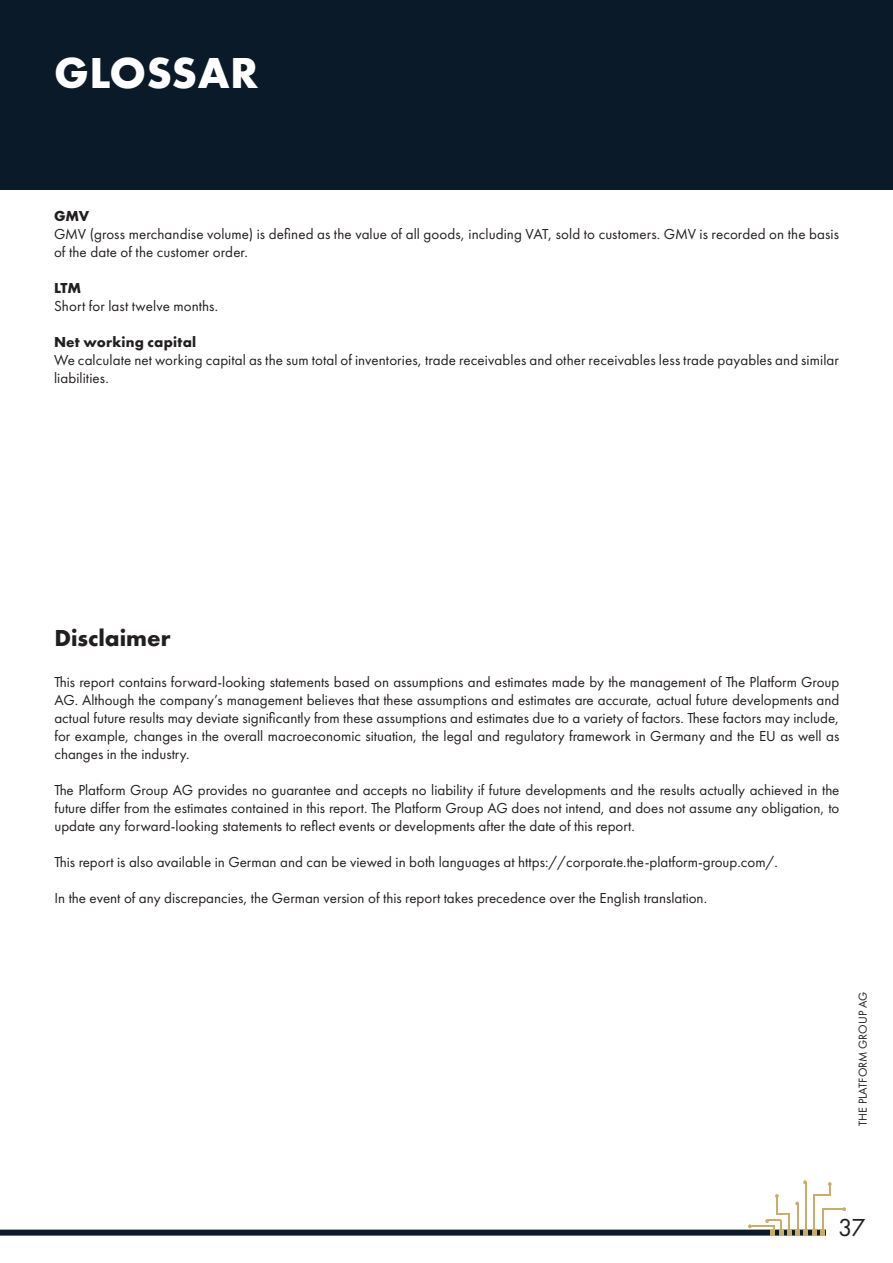
<style>
.page{position:relative;width:893px;height:1263px;background:#fff}
.page>*{position:absolute;margin:0;border:0;box-sizing:border-box;transform-origin:0 0}
.t1{font:700 45px "Futura PT";letter-spacing:.01em;color:#fff}
.t2{font:25.5px "Futura PT";color:#231f20}
.t3{font:700 24px "Futura PT";color:#231f20}
.t4{font:15px/18px "Futura PT";color:#231f20;text-align:justify}
.t5{font:700 15px "Futura PT";letter-spacing:.015em;color:#231f20}
.t6{font:12px "Futura PT";color:#231f20}
</style>
<div class="page">
<div style="left:0;top:1229px;width:826px;height:6px;background:#0b1a29"></div>
<svg style="left:747px;top:1180px;width:99px;height:55px"></svg>
<div style="left:0;top:0;width:893px;height:189px;background:#0b1a29"></div>
<h1 class="t1" style="left:54px;top:44px;width:206px">GLOSSAR</h1>
<p class="t5" style="left:54px;top:206px;width:37px">GMV</p>
<p class="t4" style="left:54px;top:225px;width:786px">GMV (gross merchandise volume) is defined as the value of all goods, including VAT, sold to customers. GMV is recorded on the basis of the date of the customer order.</p>
<p class="t5" style="left:54px;top:278px;width:29px">LTM</p>
<p class="t4" style="left:54px;top:297px;width:166px">Short for last twelve months.</p>
<p class="t5" style="left:54px;top:332px;width:144px">Net working capital</p>
<p class="t4" style="left:54px;top:351px;width:786px">We calculate net working capital as the sum total of inventories, trade receivables and other receivables less trade payables and similar liabilities.</p>
<h3 class="t3" style="left:54px;top:622px;width:118px">Disclaimer</h3>
<p class="t4" style="left:54px;top:672px;width:786px">This report contains forward-looking statements based on assumptions and estimates made by the management of The Platform Group AG. Although the company’s management believes that these assumptions and estimates are accurate, actual future developments and actual future results may deviate significantly from these assumptions and estimates due to a variety of factors. These factors may include, for example, changes in the overall macroeconomic situation, the legal and regulatory framework in Germany and the EU as well as changes in the industry.</p>
<p class="t4" style="left:54px;top:780px;width:786px">The Platform Group AG provides no guarantee and accepts no liability if future developments and the results actually achieved in the future differ from the estimates contained in this report. The Platform Group AG does not intend, and does not assume any obligation, to update any forward-looking statements to reflect events or developments after the date of this report.</p>
<p class="t4" style="left:54px;top:852px;width:725px">This report is also available in German and can be viewed in both languages at https://corporate.the-platform-group.com/.</p>
<p class="t4" style="left:54px;top:888px;width:654px">In the event of any discrepancies, the German version of this report takes precedence over the English translation.</p>
<p class="t6" style="left:856px;top:1126px;width:136px;rotate:-90deg">THE PLATFORM GROUP AG</p>
<h2 class="t2" style="left:838px;top:1212px;width:29px">37</h2>
</div>
